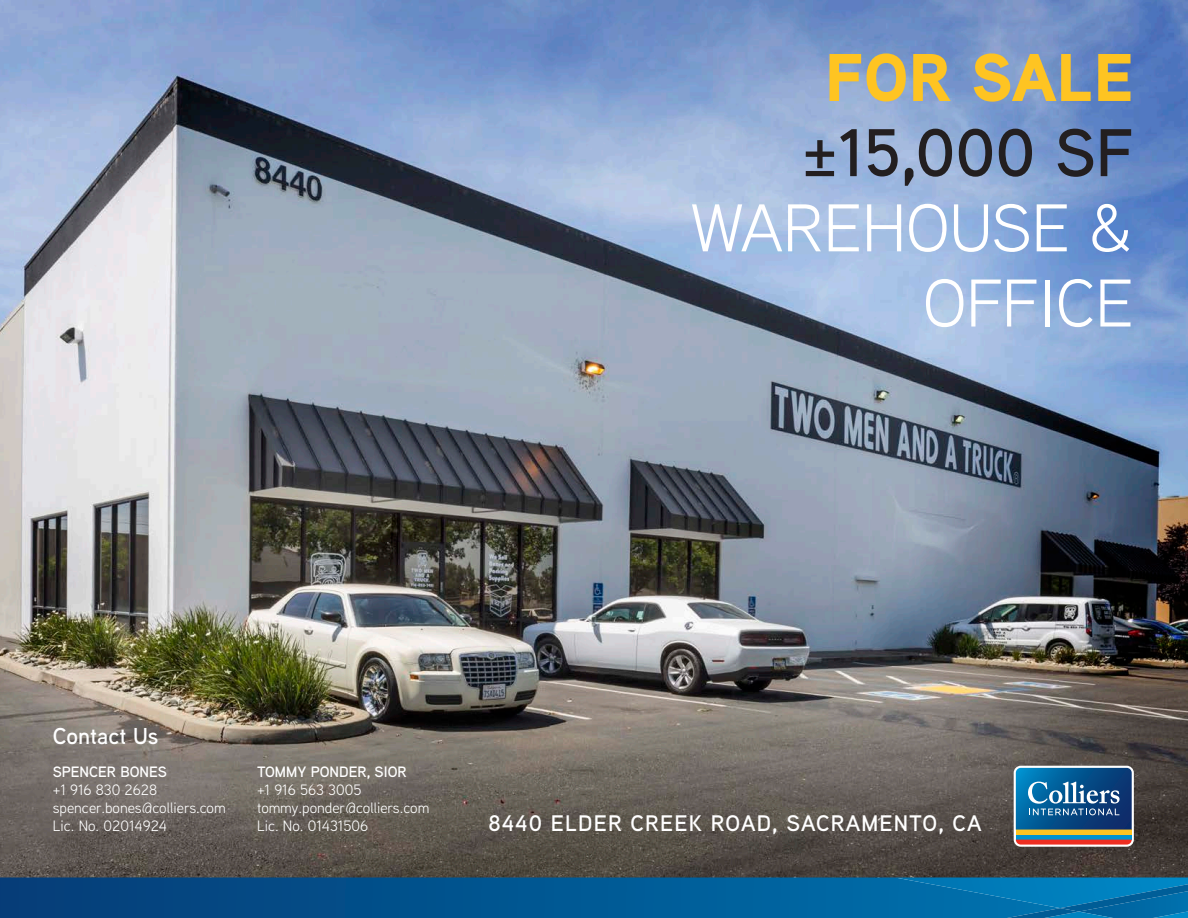
<style>
.page{position:relative;width:1188px;height:918px;background:#fff}
.page>*{position:absolute;margin:0;border:0;box-sizing:border-box;transform-origin:0 0}
.for_sale___lease{font:67.35px/75.2px "Aaux Next";color:#fff;text-align:right}
.for_sale___lease-2{font:900 67.35px "Aaux Next";color:#fec422}
.t1{font:600 22.95px "Aaux Next";color:#fff}
.property_address{font:600 22.5px "Aaux Next";letter-spacing:.05em;color:#fff}
.contact{font:15px "Aaux Next";color:#fff}
.contact-2{font:600 15px "Aaux Next";color:#fff}
.s1{font-weight:600;color:#231f20}
</style>
<div class="page">
<img style="left:0;top:0;width:1188px;height:878px">
<svg style="left:0;top:878px;width:895px;height:40px;background:#02528d"></svg>
<svg style="left:895px;top:878px;width:293px;height:40px;background:#0274b0"></svg>
<svg style="left:1014px;top:766px;width:120px;height:81px;background:#497594"></svg>
<p class="for_sale___lease-2" style="left:825px;top:29px;width:311px">FOR SALE</p>
<p class="for_sale___lease" style="left:690px;top:113px;width:445px"><span class="s1">±15,000 SF<br></span>WAREHOUSE &amp;</p>
<p class="for_sale___lease" style="left:923px;top:263px;width:212px">OFFICE</p>
<p class="t1" style="left:53px;top:720px;width:107px">Contact Us</p>
<p class="contact-2" style="left:53px;top:761px;width:116px">SPENCER BONES</p>
<p class="contact" style="left:53px;top:780px;width:106px">+1 916 830 2628</p>
<p class="contact" style="left:53px;top:798px;width:174px">spencer.bones@colliers.com</p>
<p class="contact" style="left:53px;top:816px;width:116px">Lic. No. 02014924</p>
<p class="contact-2" style="left:257px;top:761px;width:151px">TOMMY PONDER, SIOR</p>
<p class="contact" style="left:257px;top:780px;width:106px">+1 916 563 3005</p>
<p class="contact" style="left:257px;top:798px;width:174px">tommy.ponder@colliers.com</p>
<p class="contact" style="left:257px;top:816px;width:113px">Lic. No. 01431506</p>
<p class="property_address" style="left:488px;top:807px;width:495px">8440 ELDER CREEK ROAD, SACRAMENTO, CA</p>
</div>
